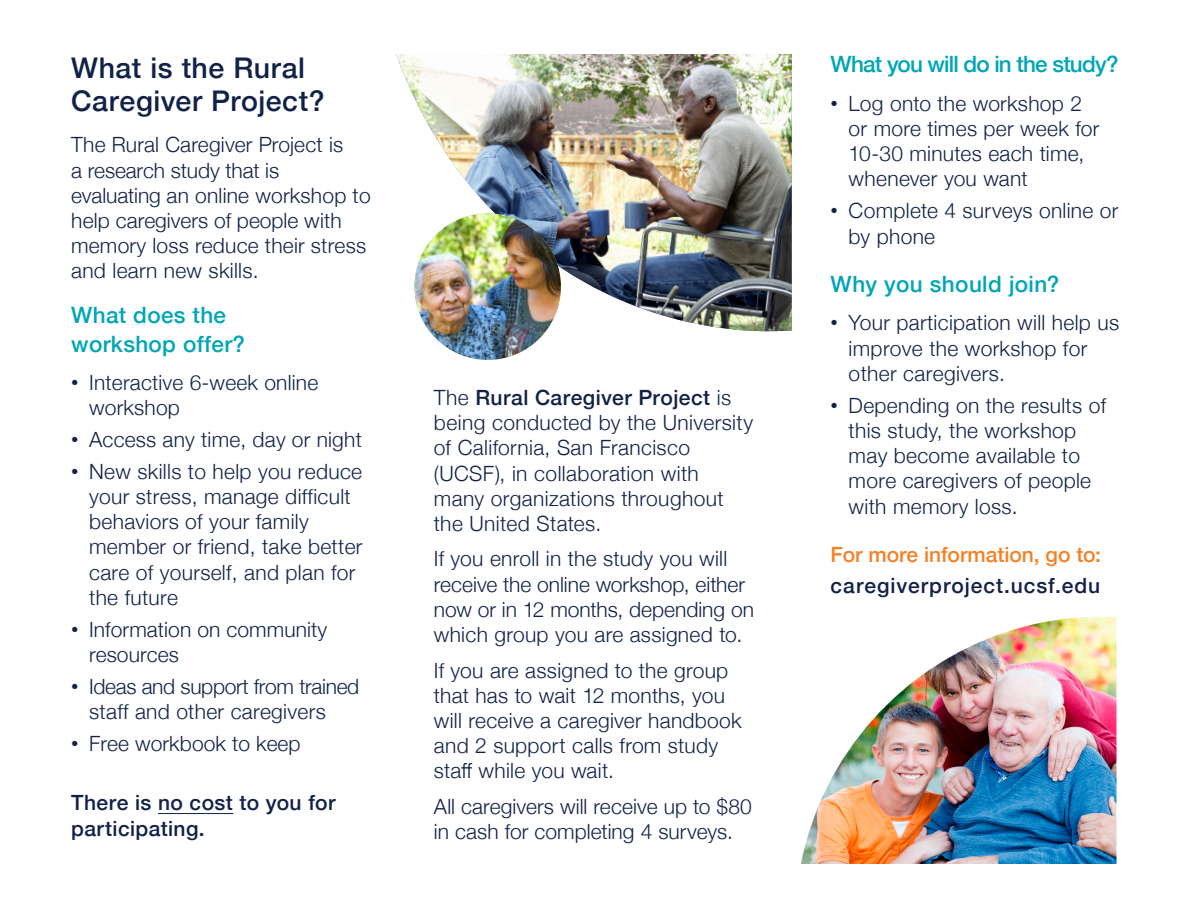
<style>
.page{position:relative;width:1188px;height:918px;background:#fff}
.page>*{position:absolute;margin:0;border:0;box-sizing:border-box;transform-origin:0 0}
.t1{font:500 28.5px/33px "Helvetica Neue";letter-spacing:.02em;color:#112148}
.t2{font:500 22.5px/28.2px "Helvetica Neue";letter-spacing:.015em;color:#00a6b6}
.t3{font:500 22.5px "Helvetica Neue";letter-spacing:-.035em;color:#00a6b6}
.t4{font:300 21px/25.2px "Helvetica Neue";letter-spacing:.015em;color:#112148}
.t5{font:300 21px/25.2px "Helvetica Neue";letter-spacing:-.015em;color:#112148}
.t6{font:500 21px/25.2px "Helvetica Neue";letter-spacing:.025em;color:#112148}
.t7{font:500 21px "Helvetica Neue";letter-spacing:.045em;color:#112148}
.t8{font:500 21px "Helvetica Neue";color:#f58125}
.s1{font-family:"Arial";font-weight:400}
.s2{font-weight:500}
</style>
<div class="page">
<img style="left:396px;top:54px;width:396px;height:277px">
<img style="left:414px;top:213px;width:147px;height:147px;border-radius:73px">
<img style="left:801px;top:616px;width:316px;height:248px">
<hr style="left:158px;top:813px;width:75px;height:1px;background:#112148">
<h1 class="t1" style="left:71px;top:49px;width:255px">What is the Rural<br>Caregiver Project?</h1>
<p class="t4" style="left:71px;top:131px;width:301px">The Rural Caregiver Project is<br>a research study that is evaluating an online workshop to help caregivers of people with memory loss reduce their stress and learn new skills.</p>
<p class="t2" style="left:71px;top:299px;width:175px">What does the workshop offer?</p>
<p class="t4" style="left:89px;top:368px;width:231px;text-indent:-18px"><span class="s1">•</span> Interactive 6-week online workshop</p>
<p class="t4" style="left:71px;top:425px;width:292px"><span class="s1">•</span> Access any time, day or night</p>
<p class="t4" style="left:89px;top:457px;width:275px;text-indent:-18px"><span class="s1">•</span> New skills to help you reduce your stress, manage difficult behaviors of your family member or friend, take better care of yourself, and plan for the future</p>
<p class="t4" style="left:89px;top:615px;width:240px;text-indent:-18px"><span class="s1">•</span> Information on community resources</p>
<p class="t5" style="left:89px;top:672px;width:272px;text-indent:-18px"><span class="s1">•</span> Ideas and support from trained staff and other caregivers</p>
<p class="t4" style="left:71px;top:729px;width:231px"><span class="s1">•</span> Free workbook to keep</p>
<p class="t6" style="left:71px;top:789px;width:266px">There is no cost to you for participating.</p>
<p class="t4" style="left:434px;top:383px;width:321px">The <span class="s2">Rural Caregiver Project</span> is being conducted by the University of California, San Francisco (UCSF), in collaboration with many organizations throughout the United States.</p>
<p class="t4" style="left:434px;top:545px;width:322px">If you enroll in the study you will receive the online workshop, either now or in 12 months, depending on which group you are assigned to.</p>
<p class="t4" style="left:434px;top:656px;width:309px">If you are assigned to the group that has to wait 12 months, you will receive a caregiver handbook and 2 support calls from study staff while you wait.</p>
<p class="t4" style="left:434px;top:792px;width:319px">All caregivers will receive up to $80 in cash for completing 4 surveys.</p>
<p class="t3" style="left:831px;top:46px;width:290px">What you will do in the study?</p>
<p class="t4" style="left:849px;top:89px;width:252px;text-indent:-18px"><span class="s1">•</span> Log onto the workshop 2 or more times per week for<br>10-30 minutes each time, whenever you want</p>
<p class="t4" style="left:849px;top:197px;width:271px;text-indent:-18px"><span class="s1">•</span> Complete 4 surveys online or by phone</p>
<p class="t2" style="left:831px;top:268px;width:230px">Why you should join?</p>
<p class="t4" style="left:849px;top:309px;width:272px;text-indent:-18px"><span class="s1">•</span> Your participation will help us improve the workshop for other caregivers.</p>
<p class="t4" style="left:849px;top:391px;width:259px;text-indent:-18px"><span class="s1">•</span> Depending on the results of this study, the workshop may become available to more caregivers of people with memory loss.</p>
<p class="t8" style="left:831px;top:538px;width:272px">For more information, go to:</p>
<p class="t7" style="left:831px;top:569px;width:271px">caregiverproject.ucsf.edu</p>
</div>
